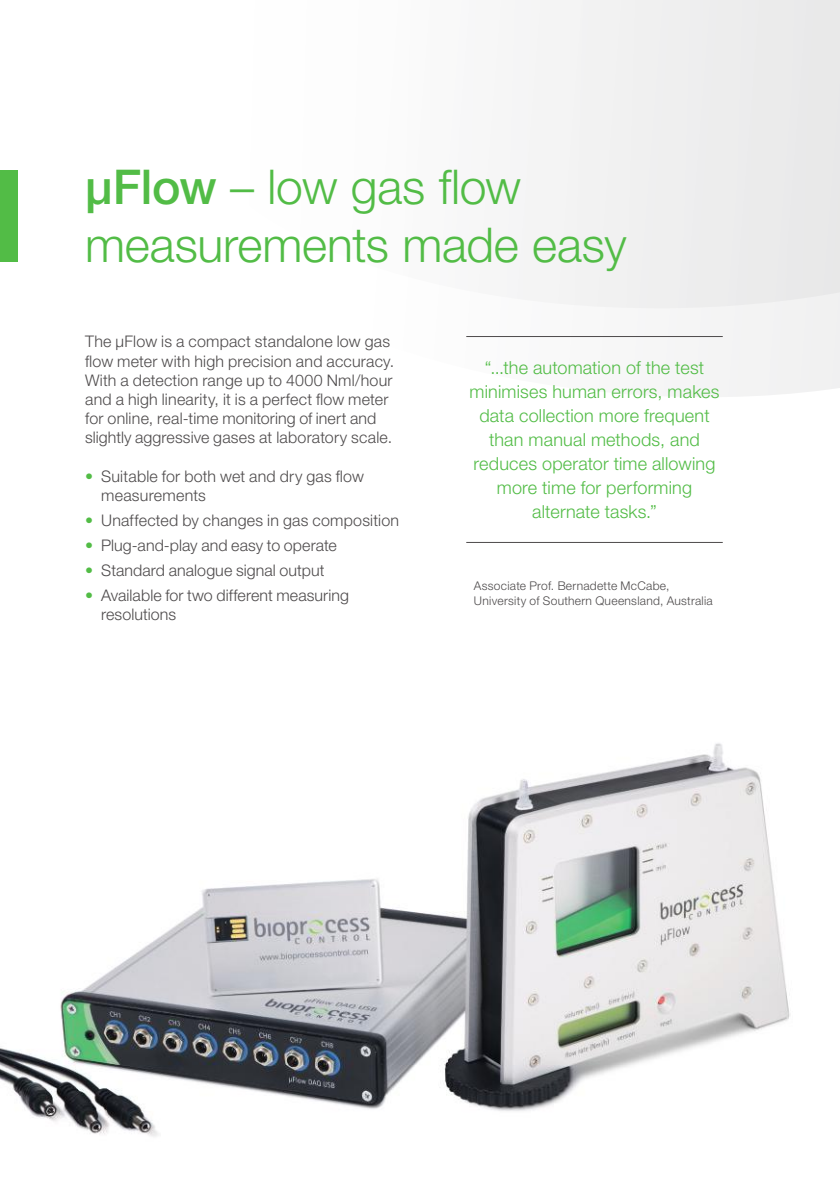
<style>
.page{position:relative;width:840px;height:1191px;background:#fff}
.page>*{position:absolute;margin:0;border:0;box-sizing:border-box;transform-origin:0 0}
.t1{font:300 48px/57.6px "Helvetica Neue LT Std";letter-spacing:-.005em;color:#52bc46}
.t2{font:300 18px/24px "Helvetica Neue LT Std";letter-spacing:.01em;color:#52bc46;text-align:center}
.t3{font:300 16px/19.2px "Helvetica Neue LT Std";letter-spacing:.01em;color:#4e4b4c}
.t4{font:300 12px/14.4px "Helvetica Neue LT Std";letter-spacing:.025em;color:#4e4b4c}
.s1{font-weight:500}
.s2{color:#52bc46}
</style>
<div class="page">
<div style="left:498px;top:0;width:341px;height:397px;background:#f1f1f1"></div>
<img style="left:0;top:743px;width:790px;height:394px">
<div style="left:0;top:170px;width:17px;height:92px;background:#52bc46"></div>
<hr style="left:466px;top:542px;width:256px;height:1px;background:#4e4b4c">
<hr style="left:466px;top:336px;width:256px;height:1px;background:#4e4b4c">
<h1 class="t1" style="left:85px;top:157px;width:542px"><span class="s1">µFlow</span> – low gas flow measurements made easy</h1>
<p class="t3" style="left:85px;top:332px;width:310px">The µFlow is a compact standalone low gas flow meter with high precision and accuracy.<br>With a detection range up to 4000 Nml/hour and a high linearity, it is a perfect flow meter for online, real-time monitoring of inert and slightly aggressive gases at laboratory scale.</p>
<p class="t3" style="left:101px;top:466px;width:264px;text-indent:-16px"><span class="s2">•</span> Suitable for both wet and dry gas flow measurements</p>
<p class="t3" style="left:85px;top:510px;width:315px"><span class="s2">•</span> Unaffected by changes in gas composition</p>
<p class="t3" style="left:85px;top:535px;width:253px"><span class="s2">•</span> Plug-and-play and easy to operate</p>
<p class="t3" style="left:85px;top:560px;width:241px"><span class="s2">•</span> Standard analogue signal output</p>
<p class="t3" style="left:101px;top:585px;width:249px;text-indent:-16px"><span class="s2">•</span> Available for two different measuring resolutions</p>
<p class="t2" style="left:469px;top:355px;width:251px">“...the automation of the test minimises human errors, makes data collection more frequent than manual methods, and reduces operator time allowing more time for performing alternate tasks.”</p>
<p class="t4" style="left:473px;top:578px;width:240px">Associate Prof. Bernadette McCabe,<br>University of Southern Queensland, Australia</p>
</div>
